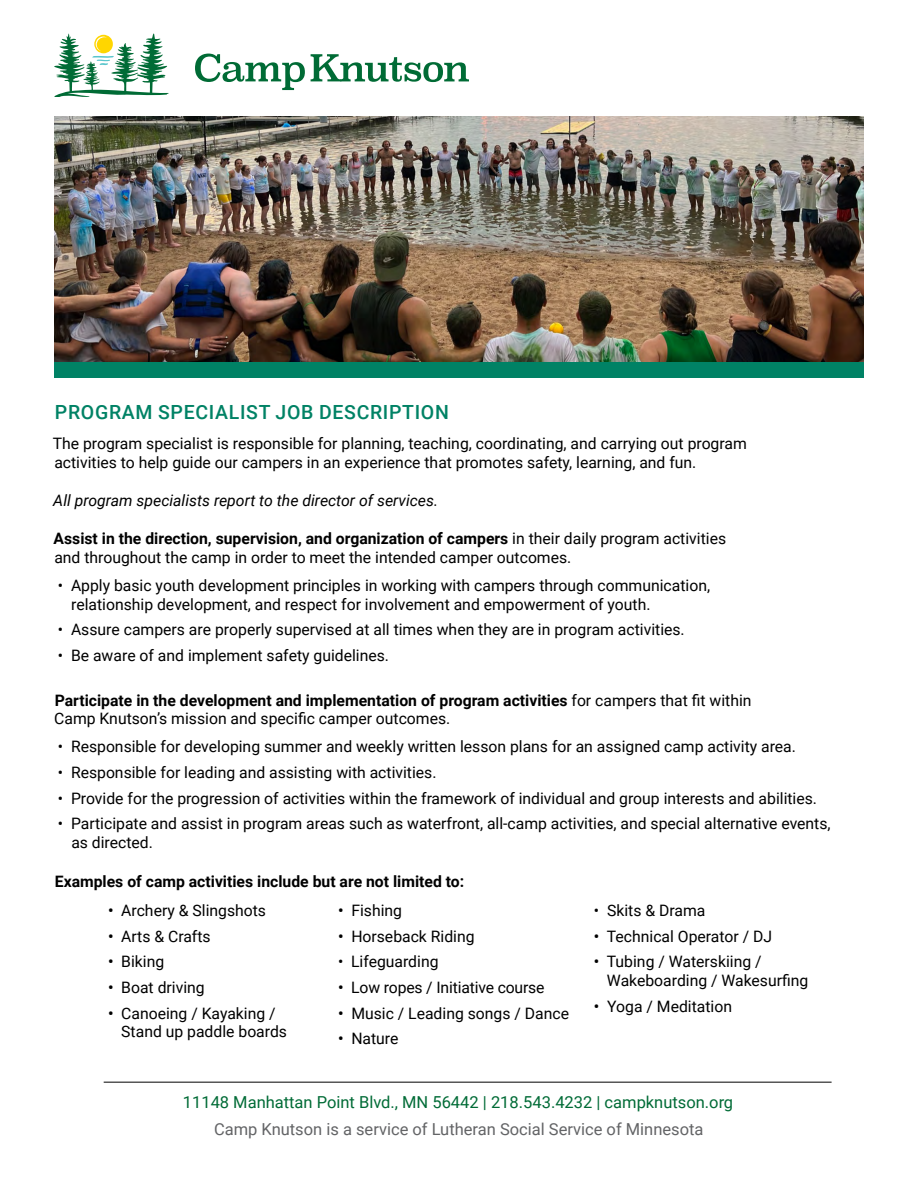
<style>
.page{position:relative;width:918px;height:1188px;background:#fff}
.page>*{position:absolute;margin:0;border:0;box-sizing:border-box;transform-origin:0 0}
.t1{font:500 19.5px "Roboto";letter-spacing:.035em;color:#008265}
.t2{font:16.5px "Roboto";color:#006b36}
.t3{font:16.5px "Roboto";color:#636466}
.t4{font:15.75px/18.9px "Roboto";color:#000}
.t5{font:italic 15.75px "Roboto";color:#000}
.t6{font:700 15.75px "Roboto";color:#000}
.s1{font-weight:700}
.s2{font-weight:500}
</style>
<div class="page">
<svg style="left:195px;top:54px;width:110px;height:36px"></svg>
<svg style="left:311px;top:54px;width:158px;height:28px"></svg>
<svg style="left:54px;top:34px;width:115px;height:62px"></svg>
<img style="left:54px;top:117px;width:810px;height:246px">
<hr style="left:104px;top:1082px;width:728px;height:1px;background:#000">
<div style="left:54px;top:363px;width:810px;height:15px;background:#008265"></div>
<p class="t1" style="left:55px;top:398px;width:396px">PROGRAM SPECIALIST JOB DESCRIPTION</p>
<p class="t4" style="left:53px;top:434px;width:696px">The program specialist is responsible for planning, teaching, coordinating, and carrying out program activities to help guide our campers in an experience that promotes safety, learning, and fun.</p>
<p class="t5" style="left:53px;top:490px;width:386px">All program specialists report to the director of services.</p>
<p class="t4" style="left:54px;top:528px;width:674px"><span class="s1">Assist in the direction, supervision, and organization of campers</span> in their daily program activities and throughout the camp in order to meet the intended camper outcomes.</p>
<p class="t4" style="left:71px;top:575px;width:641px;text-indent:-13px">• Apply basic youth development principles in working with campers through communication, relationship development, and respect for involvement and empowerment of youth.</p>
<p class="t4" style="left:58px;top:620px;width:628px">• Assure campers are properly supervised at all times when they are in program activities.</p>
<p class="t4" style="left:58px;top:645px;width:333px">• Be aware of and implement safety guidelines.</p>
<p class="t4" style="left:54px;top:690px;width:699px"><span class="s1">Participate in the development and implementation of program activities</span> for campers that fit within<br>Camp Knutson’s mission and specific camper outcomes.</p>
<p class="t4" style="left:58px;top:737px;width:740px">• Responsible for developing summer and weekly written lesson plans for an assigned camp activity area.</p>
<p class="t4" style="left:58px;top:762px;width:380px">• Responsible for leading and assisting with activities.</p>
<p class="t4" style="left:58px;top:788px;width:761px">• Provide for the progression of activities within the framework of individual and group interests and abilities.</p>
<p class="t4" style="left:71px;top:814px;width:761px;text-indent:-13px">• Participate and assist in program areas such as waterfront, all-camp activities, and special alternative events, as directed.</p>
<p class="t6" style="left:55px;top:870px;width:411px">Examples of camp activities include but are not limited to:</p>
<p class="t4" style="left:108px;top:900px;width:160px"><span class="s2">•</span> Archery &amp; Slingshots</p>
<p class="t4" style="left:108px;top:926px;width:104px"><span class="s2">•</span> Arts &amp; Crafts</p>
<p class="t4" style="left:108px;top:952px;width:58px"><span class="s2">•</span> Biking</p>
<p class="t4" style="left:108px;top:977px;width:98px"><span class="s2">•</span> Boat driving</p>
<p class="t4" style="left:121px;top:1003px;width:167px;text-indent:-13px"><span class="s2">•</span> Canoeing / Kayaking /<br>Stand up paddle boards</p>
<p class="t4" style="left:338px;top:900px;width:66px"><span class="s2">•</span> Fishing</p>
<p class="t4" style="left:338px;top:926px;width:138px"><span class="s2">•</span> Horseback Riding</p>
<p class="t4" style="left:338px;top:952px;width:102px">• Lifeguarding</p>
<p class="t4" style="left:338px;top:977px;width:208px"><span class="s2">•</span> Low ropes / Initiative course</p>
<p class="t4" style="left:338px;top:1003px;width:233px"><span class="s2">•</span> Music / Leading songs / Dance</p>
<p class="t4" style="left:338px;top:1029px;width:62px"><span class="s2">•</span> Nature</p>
<p class="t4" style="left:594px;top:900px;width:113px">• Skits &amp; Drama</p>
<p class="t4" style="left:594px;top:926px;width:180px"><span class="s2">•</span> Technical Operator / DJ</p>
<p class="t4" style="left:607px;top:952px;width:203px;text-indent:-13px"><span class="s2">•</span> Tubing / Waterskiing /<br>Wakeboarding / Wakesurfing</p>
<p class="t4" style="left:594px;top:996px;width:140px"><span class="s2">•</span> Yoga / Meditation</p>
<p class="t2" style="left:183px;top:1091px;width:552px">11148 Manhattan Point Blvd., MN 56442 | 218.543.4232 | campknutson.org</p>
<p class="t3" style="left:214px;top:1117px;width:491px">Camp Knutson is a service of Lutheran Social Service of Minnesota</p>
</div>
